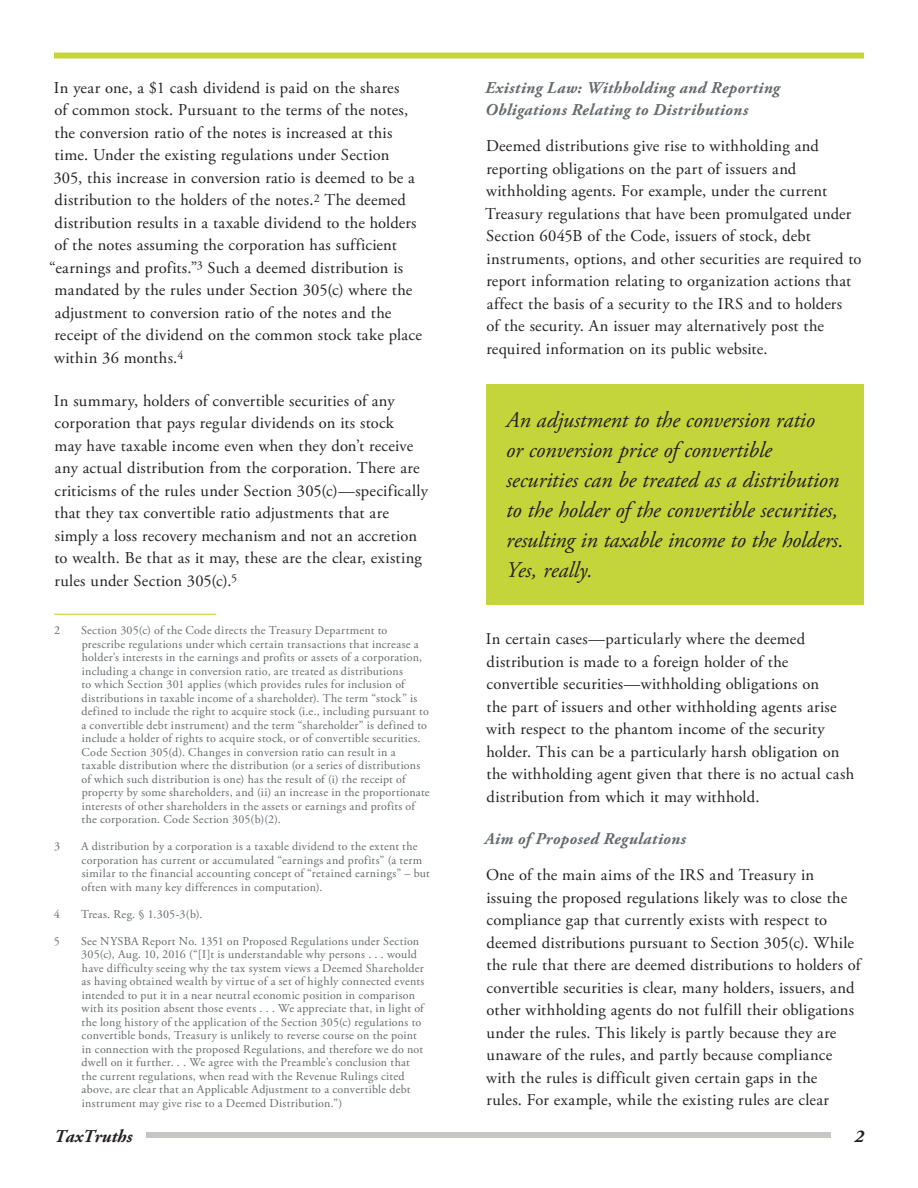
<style>
.page{position:relative;width:918px;height:1188px;background:#fff}
.page>*{position:absolute;margin:0;border:0;box-sizing:border-box;transform-origin:0 0}
.Body{font:italic 22.5px/30px "Adobe Garamond Pro";letter-spacing:-.005em;color:#231f20}
.t1{font:italic 700 18px "Adobe Garamond Pro";color:#231f20}
.Body-2{font:16.5px/22.5px "Adobe Garamond Pro";letter-spacing:.015em;color:#231f20}
.Body-3{font:italic 700 16.5px/22.5px "Adobe Garamond Pro";letter-spacing:.02em;color:#64696d}
.t2{font:12px/13.5px "Adobe Garamond Pro";letter-spacing:.025em;color:#64696d}
</style>
<div class="page">
<div style="left:146px;top:1132px;width:684px;height:6px;background:#c6c7c2"></div>
<div style="left:54px;top:52px;width:810px;height:6px;background:#c4d53c"></div>
<hr style="left:54px;top:614px;width:162px;height:1px;background:#c4d53c">
<div style="left:486px;top:384px;width:378px;height:220px;background:#c4d53c"></div>
<p class="Body-2" style="left:54px;top:77px;width:347px">In year one, a $1 cash dividend is paid on the shares</p>
<p class="Body-2" style="left:55px;top:100px;width:355px">of common stock. Pursuant to the terms of the notes,</p>
<p class="Body-2" style="left:54px;top:122px;width:340px">the conversion ratio of the notes is increased at this</p>
<p class="Body-2" style="left:54px;top:145px;width:336px">time. Under the existing regulations under Section</p>
<p class="Body-2" style="left:53px;top:167px;width:363px">305, this increase in conversion ratio is deemed to be a</p>
<p class="Body-2" style="left:55px;top:190px;width:353px">distribution to the holders of the notes.<sup>2</sup> The deemed</p>
<p class="Body-2" style="left:55px;top:212px;width:364px">distribution results in a taxable dividend to the holders</p>
<p class="Body-2" style="left:55px;top:235px;width:344px">of the notes assuming the corporation has sufficient</p>
<p class="Body-2" style="left:49px;top:257px;width:356px">“earnings and profits.”<sup>3</sup> Such a deemed distribution is</p>
<p class="Body-2" style="left:54px;top:280px;width:359px">mandated by the rules under Section 305(c) where the</p>
<p class="Body-2" style="left:55px;top:302px;width:338px">adjustment to conversion ratio of the notes and the</p>
<p class="Body-2" style="left:54px;top:325px;width:369px">receipt of the dividend on the common stock take place</p>
<p class="Body-2" style="left:54px;top:347px;width:131px">within 36 months.<sup>4</sup></p>
<p class="Body-2" style="left:54px;top:390px;width:376px">In summary, holders of convertible securities of any corporation that pays regular dividends on its stock<br>may have taxable income even when they don’t receive any actual distribution from the corporation. There are criticisms of the rules under Section 305(c)—specifically that they tax convertible ratio adjustments that are simply a loss recovery mechanism and not an accretion to wealth. Be that as it may, these are the clear, existing rules under Section 305(c).<sup>5</sup></p>
<p class="t2" style="left:54px;top:624px;width:7px">2</p>
<p class="t2" style="left:81px;top:624px;width:350px">Section 305(c) of the Code directs the Treasury Department to prescribe regulations under which certain transactions that increase a holder’s interests in the earnings and profits or assets of a corporation, including a change in conversion ratio, are treated as distributions<br>to which Section 301 applies (which provides rules for inclusion of distributions in taxable income of a shareholder). The term “stock” is defined to include the right to acquire stock (i.e., including pursuant to a convertible debt instrument) and the term “shareholder” is defined to include a holder of rights to acquire stock, or of convertible securities.<br>Code Section 305(d). Changes in conversion ratio can result in a taxable distribution where the distribution (or a series of distributions of which such distribution is one) has the result of (i) the receipt of property by some shareholders, and (ii) an increase in the proportionate interests of other shareholders in the assets or earnings and profits of the corporation. Code Section 305(b)(2).</p>
<p class="t2" style="left:54px;top:840px;width:7px">3</p>
<p class="t2" style="left:81px;top:840px;width:350px">A distribution by a corporation is a taxable dividend to the extent the corporation has current or accumulated “earnings and profits” (a term similar to the financial accounting concept of “retained earnings” – but often with many key differences in computation).</p>
<p class="t2" style="left:54px;top:908px;width:7px">4</p>
<p class="t2" style="left:81px;top:908px;width:123px">Treas. Reg. § 1.305-3(b).</p>
<p class="t2" style="left:54px;top:935px;width:7px">5</p>
<p class="t2" style="left:81px;top:935px;width:345px">See NYSBA Report No. 1351 on Proposed Regulations under Section 305(c), Aug. 10, 2016 (“[I]t is understandable why persons . . . would have difficulty seeing why the tax system views a Deemed Shareholder as having obtained wealth by virtue of a set of highly connected events intended to put it in a near neutral economic position in comparison with its position absent those events . . . We appreciate that, in light of the long history of the application of the Section 305(c) regulations to convertible bonds, Treasury is unlikely to reverse course on the point in connection with the proposed Regulations, and therefore we do not dwell on it further. . . We agree with the Preamble’s conclusion that the current regulations, when read with the Revenue Rulings cited above, are clear that an Applicable Adjustment to a convertible debt instrument may give rise to a Deemed Distribution.”)</p>
<p class="Body-3" style="left:485px;top:77px;width:296px">Existing Law: Withholding and Reporting<br>Obligations Relating to Distributions</p>
<p class="Body-2" style="left:485px;top:136px;width:378px">Deemed distributions give rise to withholding and reporting obligations on the part of issuers and withholding agents. For example, under the current Treasury regulations that have been promulgated under Section 6045B of the Code, issuers of stock, debt instruments, options, and other securities are required to report information relating to organization actions that affect the basis of a security to the IRS and to holders<br>of the security. An issuer may alternatively post the required information on its public website.</p>
<p class="Body" style="left:506px;top:406px;width:339px">An adjustment to the conversion ratio<br>or conversion price of convertible securities can be treated as a distribution to the holder of the convertible securities, resulting in taxable income to the holders.<br>Yes, really.</p>
<p class="Body-2" style="left:486px;top:628px;width:370px">In certain cases—particularly where the deemed distribution is made to a foreign holder of the convertible securities—withholding obligations on<br>the part of issuers and other withholding agents arise with respect to the phantom income of the security holder. This can be a particularly harsh obligation on the withholding agent given that there is no actual cash distribution from which it may withhold.</p>
<p class="Body-3" style="left:485px;top:828px;width:203px">Aim of Proposed Regulations</p>
<p class="Body-2" style="left:486px;top:865px;width:376px">One of the main aims of the IRS and Treasury in issuing the proposed regulations likely was to close the compliance gap that currently exists with respect to deemed distributions pursuant to Section 305(c). While the rule that there are deemed distributions to holders of convertible securities is clear, many holders, issuers, and other withholding agents do not fulfill their obligations under the rules. This likely is partly because they are unaware of the rules, and partly because compliance with the rules is difficult given certain gaps in the<br>rules. For example, while the existing rules are clear</p>
<p class="t1" style="left:54px;top:1126px;width:80px">TaxTruths</p>
<p class="t1" style="left:855px;top:1126px;width:11px">2</p>
</div>
